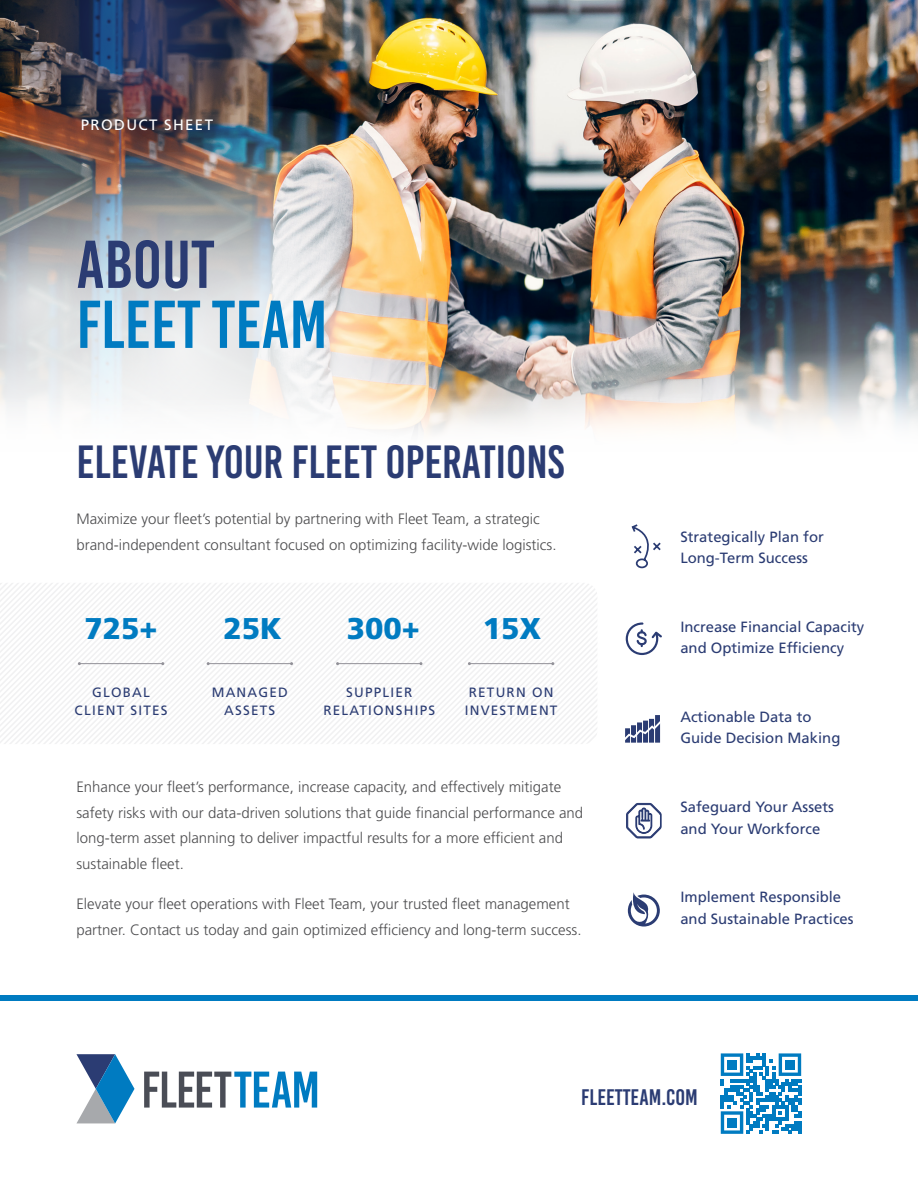
<style>
.page{position:relative;width:918px;height:1188px;background:#fff}
.page>*{position:absolute;margin:0;border:0;box-sizing:border-box;transform-origin:0 0}
.t1{font:67.5px "Bebas Kai";color:#007bc1}
.t2{font:67.5px "Bebas Kai";color:#2b3c73}
.t3{font:46.5px "Bebas Kai";color:#2b3c73}
.t4{font:900 30px "Frutiger LT Std";color:#007bc1}
.t5{font:22.5px "Bebas Kai";color:#2b3c73}
.t6{font:300 15px/25.5px "Frutiger LT Std";color:#4d4d4f}
.t7{font:15px "Frutiger LT Std";letter-spacing:.09em;color:#fff}
.t8{font:14.85px/21.5px "Frutiger LT Std";color:#2b3c73}
.t9{font:13.5px/18px "Frutiger LT Std";letter-spacing:.09em;color:#2b3c73;text-align:center}
</style>
<div class="page">
<img style="left:311px;top:0;width:607px;height:239px">
<svg style="left:0;top:191px;width:51px;height:204px;background:#bfc2c4"></svg>
<img style="left:51px;top:105px;width:407px;height:290px">
<img style="left:416px;top:212px;width:231px;height:183px">
<img style="left:0;top:0;width:311px;height:191px">
<img style="left:632px;top:239px;width:286px;height:156px">
<img style="left:443px;top:315px;width:377px;height:80px">
<svg style="left:0;top:395px;width:918px;height:39px;fill:#f9f6f4"></svg>
<svg style="left:297px;top:583px;width:6px;height:161px"></svg>
<svg style="left:303px;top:583px;width:6px;height:161px"></svg>
<svg style="left:314px;top:583px;width:6px;height:161px"></svg>
<svg style="left:320px;top:583px;width:6px;height:161px"></svg>
<div style="left:0;top:996px;width:918px;height:5px;background:#007bc1"></div>
<hr style="left:79px;top:663px;width:84px;height:1px;background:#929198">
<hr style="left:208px;top:663px;width:84px;height:1px;background:#929198">
<svg style="left:331px;top:583px;width:266px;height:161px"></svg>
<svg style="left:625px;top:715px;width:36px;height:28px"></svg>
<svg style="left:625px;top:524px;width:37px;height:132px"></svg>
<svg style="left:626px;top:802px;width:36px;height:37px"></svg>
<svg style="left:628px;top:892px;width:32px;height:35px"></svg>
<svg style="left:144px;top:1072px;width:173px;height:36px"></svg>
<svg style="left:76px;top:1054px;width:59px;height:69px"></svg>
<svg style="left:721px;top:1053px;width:80px;height:81px"></svg>
<div style="left:727px;top:1060px;width:10px;height:10px;background:#007bc1"></div>
<div style="left:785px;top:1060px;width:10px;height:10px;background:#007bc1"></div>
<div style="left:727px;top:1118px;width:10px;height:9px;background:#007bc1"></div>
<p class="t7" style="left:81px;top:116px;width:134px">PRODUCT SHEET</p>
<h1 class="t2" style="left:76px;top:228px;width:140px">ABOUT</h1>
<h1 class="t1" style="left:76px;top:288px;width:253px">FLEET TEAM</h1>
<h2 class="t3" style="left:76px;top:437px;width:489px">ELEVATE YOUR FLEET OPERATIONS</h2>
<p class="t6" style="left:76px;top:507px;width:482px">Maximize your fleet’s potential by partnering with Fleet Team, a strategic brand-independent consultant focused on optimizing facility-wide logistics.</p>
<h3 class="t4" style="left:85px;top:610px;width:75px">725+</h3>
<h3 class="t4" style="left:223px;top:610px;width:60px">25K</h3>
<h3 class="t4" style="left:347px;top:610px;width:75px">300+</h3>
<h3 class="t4" style="left:483px;top:610px;width:60px">15X</h3>
<p class="t9" style="left:75px;top:684px;width:94px">GLOBAL<br>CLIENT SITES</p>
<p class="t9" style="left:212px;top:684px;width:78px">MANAGED<br>ASSETS</p>
<p class="t9" style="left:323px;top:684px;width:113px">SUPPLIER<br>RELATIONSHIPS</p>
<p class="t9" style="left:465px;top:684px;width:94px;text-align:left">RETURN ON<br>INVESTMENT</p>
<p class="t6" style="left:76px;top:774px;width:508px">Enhance your fleet’s performance, increase capacity, and effectively mitigate safety risks with our data-driven solutions that guide financial performance and long-term asset planning to deliver impactful results for a more efficient and sustainable fleet.</p>
<p class="t6" style="left:76px;top:891px;width:507px">Elevate your fleet operations with Fleet Team, your trusted fleet management partner. Contact us today and gain optimized efficiency and long-term success.</p>
<p class="t8" style="left:680px;top:526px;width:145px">Strategically Plan for<br>Long-Term Success</p>
<p class="t8" style="left:680px;top:616px;width:186px">Increase Financial Capacity and Optimize Efficiency</p>
<p class="t8" style="left:680px;top:706px;width:162px">Actionable Data to<br>Guide Decision Making</p>
<p class="t8" style="left:680px;top:796px;width:155px">Safeguard Your Assets and Your Workforce</p>
<p class="t8" style="left:680px;top:886px;width:175px">Implement Responsible and Sustainable Practices</p>
<h3 class="t5" style="left:581px;top:1085px;width:118px">FLEETTEAM.COM</h3>
</div>
